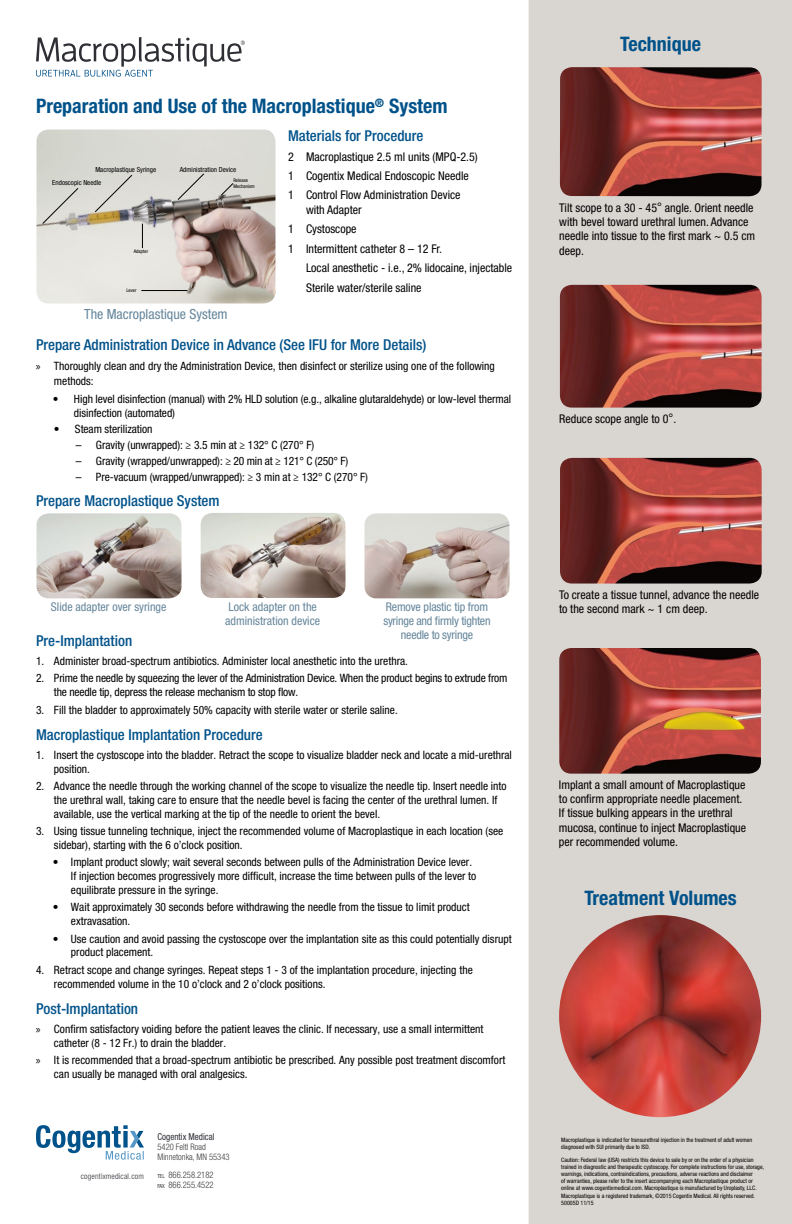
<style>
.page{position:relative;width:792px;height:1224px;background:#fff}
.page>*{position:absolute;margin:0;border:0;box-sizing:border-box;transform-origin:0 0}
.t1{font:700 condensed 20px "Helvetica Neue LT Std";color:#00528a}
.t2{font:500 condensed 15px "Helvetica Neue LT Std";color:#00528a}
.t3{font:condensed 14px "Helvetica Neue LT Std";color:#65869b}
.t4{font:condensed 12px/14.4px "Helvetica Neue LT Std";color:#000}
.t5{font:condensed 12px/14.4px "Helvetica Neue LT Std";color:#65869b}
.t6{font:condensed 12px/14.4px "Helvetica Neue LT Std";letter-spacing:-.02em;color:#65869b;text-align:center}
.t7{font:condensed 11.5px/13.8px "Helvetica Neue LT Std";color:#000}
.t8{font:condensed 9.5px "Helvetica Neue LT Std";color:#2d2f35;scale:.95 1}
.t9{font:300 condensed 9px/10px "Helvetica Neue LT Std";color:#363636;scale:.95 1}
.t10{font:300 condensed 8px "Helvetica Neue LT Std";letter-spacing:.025em;color:#2d2f35}
.t11{font:condensed 7px "Helvetica Neue LT Std";color:#000}
.t12{font:condensed 6px/7.2px "Helvetica Neue LT Std";color:#000}
.t13{font:condensed 5px/6px "Helvetica Neue LT Std";color:#000}
.s1{font-family:"Myriad Pro";font-stretch:normal}
.s2{font-weight:400;font-size:5.6px}
</style>
<div class="page">
<div style="left:529px;top:0;width:263px;height:1224px;background:#d9d5d1"></div>
<img style="left:560px;top:67px;width:202px;height:129px">
<img style="left:560px;top:285px;width:202px;height:123px">
<img style="left:560px;top:458px;width:202px;height:126px">
<img style="left:559px;top:648px;width:202px;height:126px">
<img style="left:559px;top:915px;width:202px;height:202px;border-radius:101px">
<img style="left:36px;top:513px;width:146px;height:85px">
<img style="left:201px;top:513px;width:145px;height:85px">
<img style="left:364px;top:513px;width:146px;height:85px">
<img style="left:36px;top:130px;width:240px;height:174px">
<svg style="left:142px;top:224px;width:1px;height:24px"></svg>
<svg style="left:94px;top:174px;width:39px;height:39px;background:#d1d0ca"></svg>
<svg style="left:177px;top:173px;width:28px;height:28px"></svg>
<svg style="left:220px;top:182px;width:14px;height:14px"></svg>
<hr style="left:141px;top:290px;width:46px;height:1px;background:#000">
<svg style="left:42px;top:187px;width:37px;height:38px"></svg>
<svg style="left:36px;top:37px;width:209px;height:40px"></svg>
<svg style="left:36px;top:1125px;width:108px;height:35px"></svg>
<h1 class="t1" style="left:36px;top:94px;width:413px">Preparation and Use of the Macroplastique<sup>®</sup> System</h1>
<p class="t11" style="left:95px;top:165px;width:62px">Macroplastique Syringe</p>
<p class="t11" style="left:180px;top:166px;width:58px">Administration Device</p>
<p class="t13" style="left:233px;top:177px;width:23px">Release<br>Mechanism</p>
<p class="t11" style="left:52px;top:179px;width:50px">Endoscopic Needle</p>
<p class="t13" style="left:134px;top:248px;width:16px">Adapter</p>
<p class="t13" style="left:126px;top:287px;width:12px">Lever</p>
<p class="t3" style="left:84px;top:306px;width:145px">The Macroplastique System</p>
<h2 class="t2" style="left:288px;top:127px;width:137px">Materials for Procedure</h2>
<p class="t4" style="left:288px;top:147px;width:191px;line-height:19.4px">2 Macroplastique 2.5 ml units (MPQ-2.5)<br>1 Cogentix Medical Endoscopic Needle<br>1 Control Flow Administration Device</p>
<p class="t4" style="left:306px;top:202px;width:57px">with Adapter</p>
<p class="t4" style="left:288px;top:222px;width:70px">1 Cystoscope</p>
<p class="t4" style="left:288px;top:241px;width:156px">1 Intermittent catheter 8 – 12 Fr.</p>
<p class="t4" style="left:306px;top:261px;width:208px">Local anesthetic - i.e., 2% lidocaine, injectable</p>
<p class="t4" style="left:306px;top:280px;width:117px">Sterile water/sterile saline</p>
<h2 class="t2" style="left:36px;top:336px;width:392px">Prepare Administration Device in Advance (See IFU for More Details)</h2>
<p class="t7" style="left:54px;top:359px;width:442px;line-height:15px;text-indent:-18px"><span class="s1">»</span> Thoroughly clean and dry the Administration Device, then disinfect or sterilize using one of the following methods:</p>
<p class="t7" style="left:74px;top:392px;width:439px;text-indent:-21px">• High level disinfection (manual) with 2% HLD solution (e.g., alkaline glutaraldehyde) or low-level thermal disinfection (automated)</p>
<p class="t7" style="left:54px;top:422px;width:100px">• Steam sterilization</p>
<p class="t7" style="left:76px;top:437px;width:240px">– Gravity (unwrapped): ≥ 3.5 min at ≥ 132° C (270° F)</p>
<p class="t7" style="left:76px;top:454px;width:274px">– Gravity (wrapped/unwrapped): ≥ 20 min at ≥ 121° C (250° F)</p>
<p class="t7" style="left:76px;top:470px;width:294px">– Pre-vacuum (wrapped/unwrapped): ≥ 3 min at ≥ 132° C (270° F)</p>
<h2 class="t2" style="left:36px;top:492px;width:185px">Prepare Macroplastique System</h2>
<p class="t5" style="left:51px;top:600px;width:117px">Slide adapter over syringe</p>
<p class="t5" style="left:225px;top:599px;width:96px">Lock adapter on the administration device</p>
<p class="t6" style="left:383px;top:599px;width:109px">Remove plastic tip from syringe and firmly tighten needle to syringe</p>
<h2 class="t2" style="left:36px;top:632px;width:98px">Pre-Implantation</h2>
<p class="t7" style="left:36px;top:654px;width:373px">1. Administer broad-spectrum antibiotics. Administer local anesthetic into the urethra.</p>
<p class="t7" style="left:54px;top:671px;width:455px;text-indent:-18px">2. Prime the needle by squeezing the lever of the Administration Device. When the product begins to extrude from the needle tip, depress the release mechanism to stop flow.</p>
<p class="t7" style="left:36px;top:702px;width:363px">3. Fill the bladder to approximately 50% capacity with sterile water or sterile saline.</p>
<h2 class="t2" style="left:36px;top:726px;width:228px">Macroplastique Implantation Procedure</h2>
<p class="t7" style="left:54px;top:748px;width:459px;text-indent:-18px">1. Insert the cystoscope into the bladder. Retract the scope to visualize bladder neck and locate a mid-urethral position.</p>
<p class="t7" style="left:54px;top:779px;width:454px;text-indent:-18px">2. Advance the needle through the working channel of the scope to visualize the needle tip. Insert needle into the urethral wall, taking care to ensure that the needle bevel is facing the center of the urethral lumen. If available, use the vertical marking at the tip of the needle to orient the bevel.</p>
<p class="t7" style="left:54px;top:824px;width:451px;text-indent:-18px">3. Using tissue tunneling technique, inject the recommended volume of Macroplastique in each location (see sidebar), starting with the 6 o’clock position.</p>
<p class="t7" style="left:71px;top:855px;width:407px;text-indent:-18px">• Implant product slowly; wait several seconds between pulls of the Administration Device lever.<br>If injection becomes progressively more difficult, increase the time between pulls of the lever to equilibrate pressure in the syringe.</p>
<p class="t7" style="left:71px;top:900px;width:400px;text-indent:-18px">• Wait approximately 30 seconds before withdrawing the needle from the tissue to limit product extravasation.</p>
<p class="t7" style="left:71px;top:932px;width:442px;text-indent:-18px">• Use caution and avoid passing the cystoscope over the implantation site as this could potentially disrupt product placement.</p>
<p class="t7" style="left:54px;top:963px;width:420px;text-indent:-18px">4. Retract scope and change syringes. Repeat steps 1 - 3 of the implantation procedure, injecting the recommended volume in the 10 o’clock and 2 o’clock positions.</p>
<h2 class="t2" style="left:36px;top:1000px;width:104px">Post-Implantation</h2>
<p class="t7" style="left:54px;top:1022px;width:431px;text-indent:-18px"><span class="s1">»</span> Confirm satisfactory voiding before the patient leaves the clinic. If necessary, use a small intermittent catheter (8 - 12 Fr.) to drain the bladder.</p>
<p class="t7" style="left:54px;top:1053px;width:453px;text-indent:-18px"><span class="s1">»</span> It is recommended that a broad-spectrum antibiotic be prescribed. Any possible post treatment discomfort can usually be managed with oral analgesics.</p>
<p class="t10" style="left:81px;top:1171px;width:65px">cogentixmedical.com</p>
<p class="t8" style="left:158px;top:1131px;width:62px">Cogentix Medical</p>
<p class="t9" style="left:158px;top:1141px;width:77px">5420 Feltl Road<br>Minnetonka, MN 55343</p>
<p class="t9" style="left:158px;top:1170px;width:61px"><span class="s2">TEL</span> 866.258.2182<br><span class="s2">FAX</span> 866.255.4522</p>
<h1 class="t1" style="left:620px;top:32px;width:82px">Technique</h1>
<p class="t4" style="left:559px;top:200px;width:197px">Tilt scope to a 30 - 45° angle. Orient needle with bevel toward urethral lumen. Advance needle into tissue to the first mark ~ 0.5 cm deep.</p>
<p class="t4" style="left:559px;top:412px;width:118px">Reduce scope angle to 0°.</p>
<p class="t4" style="left:559px;top:587px;width:202px">To create a tissue tunnel, advance the needle to the second mark ~ 1 cm deep.</p>
<p class="t4" style="left:559px;top:777px;width:189px">Implant a small amount of Macroplastique to confirm appropriate needle placement.<br>If tissue bulking appears in the urethral mucosa, continue to inject Macroplastique per recommended volume.</p>
<h1 class="t1" style="left:584px;top:886px;width:154px">Treatment Volumes</h1>
<p class="t12" style="left:561px;top:1136px;width:193px">Macroplastique is indicated for transurethral injection in the treatment of adult women diagnosed with SUI primarily due to ISD.</p>
<p class="t12" style="left:561px;top:1156px;width:204px">Caution: Federal law (USA) restricts this device to sale by or on the order of a physician trained in diagnostic and therapeutic cystoscopy. For complete instructions for use, storage, warnings, indications, contraindications, precautions, adverse reactions and disclaimer<br>of warranties, please refer to the insert accompanying each Macroplastique product or online at www.cogentixmedical.com. Macroplastique is manufactured by Uroplasty, LLC.<br>Macroplastique is a registered trademark, ©2015 Cogentix Medical. All rights reserved.<br>50005D 11/15</p>
</div>
